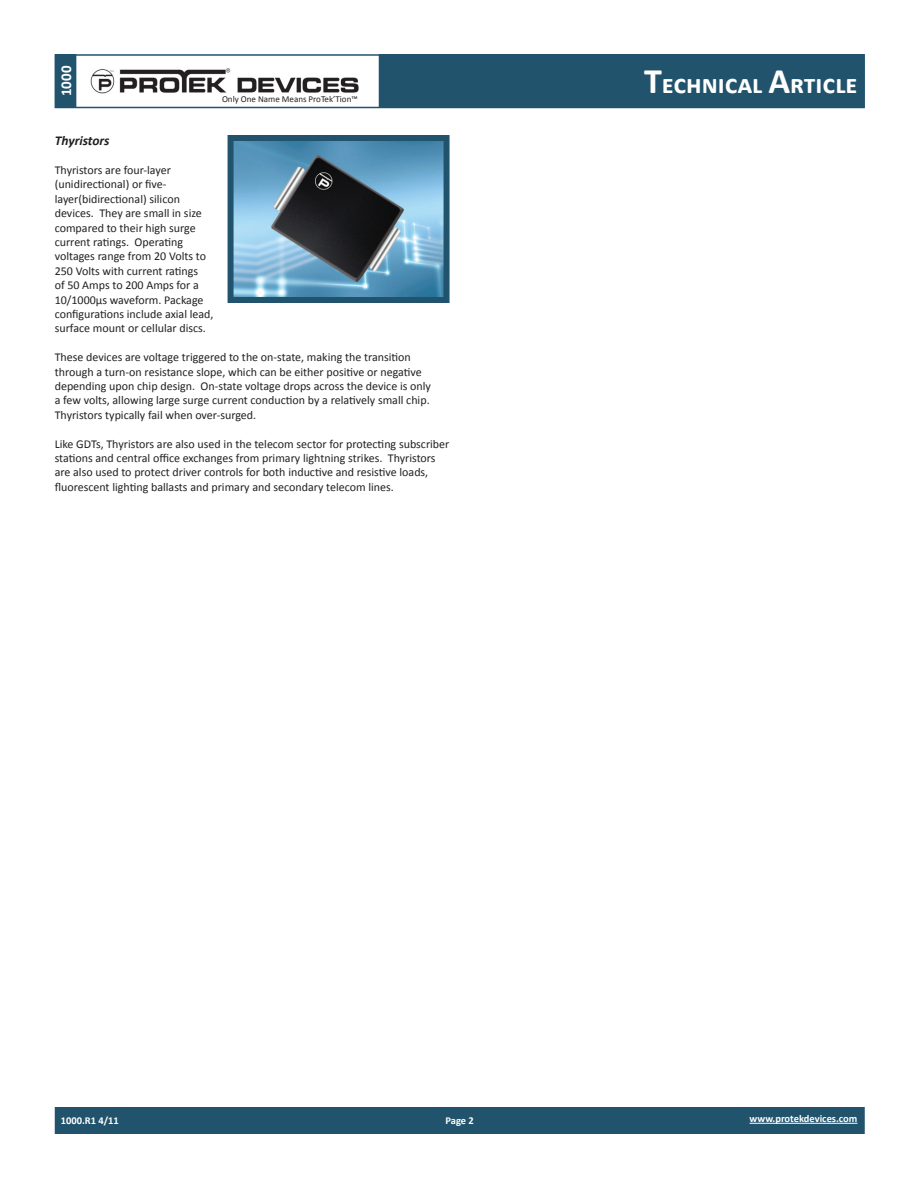
<style>
.page{position:relative;width:918px;height:1188px;background:#fff}
.page>*{position:absolute;margin:0;border:0;box-sizing:border-box;transform-origin:0 0}
.t1{font:700 27px "Calibri";color:#fff}
.t2{font:700 15px "Calibri";color:#fff}
.t3{font:italic 700 13.5px "Calibri";color:#231f20}
.t4{font:12px/14.4px "Calibri";color:#231f20}
.t5{font:700 10.5px "Calibri";color:#fff}
.t6{font:9px "Calibri";color:#231f20}
.s1{font-size:36px}
</style>
<div class="page">
<div style="left:55px;top:1107px;width:810px;height:27px;background:#21536c"></div>
<div style="left:55px;top:54px;width:21px;height:54px;background:#21536c"></div>
<div style="left:379px;top:54px;width:486px;height:54px;background:#21536c"></div>
<div style="left:55px;top:54px;width:810px;height:54px;border:2px solid #21536c"></div>
<hr style="left:750px;top:1123px;width:107px;height:1px;background:#fff">
<img style="left:90px;top:68px;width:269px;height:26px">
<img style="left:235px;top:142px;width:208px;height:154px">
<div style="left:228px;top:135px;width:222px;height:168px;border:6px solid #21536c"></div>
<p class="t2" style="left:56px;top:96px;width:32px;rotate:-90deg">1000</p>
<h1 class="t1" style="left:644px;top:67px;width:215px"><span class="s1">T</span>echnical <span class="s1">A</span>rticle</h1>
<p class="t6" style="left:222px;top:93px;width:137px">Only One Name Means ProTek’Tion™</p>
<p class="t3" style="left:55px;top:132px;width:56px">Thyristors</p>
<p class="t4" style="left:55px;top:163px;width:160px">Thyristors are four-layer (unidirectional) or five&shy;layer(bidirectional) silicon devices. They are small in size compared to their high surge current ratings. Operating voltages range from 20 Volts to<br>250 Volts with current ratings<br>of 50 Amps to 200 Amps for a<br>10/1000µs waveform. Package configurations include axial lead, surface mount or cellular discs.</p>
<p class="t4" style="left:55px;top:350px;width:378px">These devices are voltage triggered to the on-state, making the transition through a turn-on resistance slope, which can be either positive or negative depending upon chip design. On-state voltage drops across the device is only a few volts, allowing large surge current conduction by a relatively small chip.<br>Thyristors typically fail when over-surged.</p>
<p class="t4" style="left:55px;top:436px;width:396px">Like GDTs, Thyristors are also used in the telecom sector for protecting subscriber stations and central office exchanges from primary lightning strikes. Thyristors are also used to protect driver controls for both inductive and resistive loads, fluorescent lighting ballasts and primary and secondary telecom lines.</p>
<p class="t5" style="left:61px;top:1114px;width:60px">1000.R1 4/11</p>
<p class="t5" style="left:446px;top:1114px;width:30px">Page 2</p>
<p class="t5" style="left:750px;top:1112px;width:109px">www.protekdevices.com</p>
</div>
